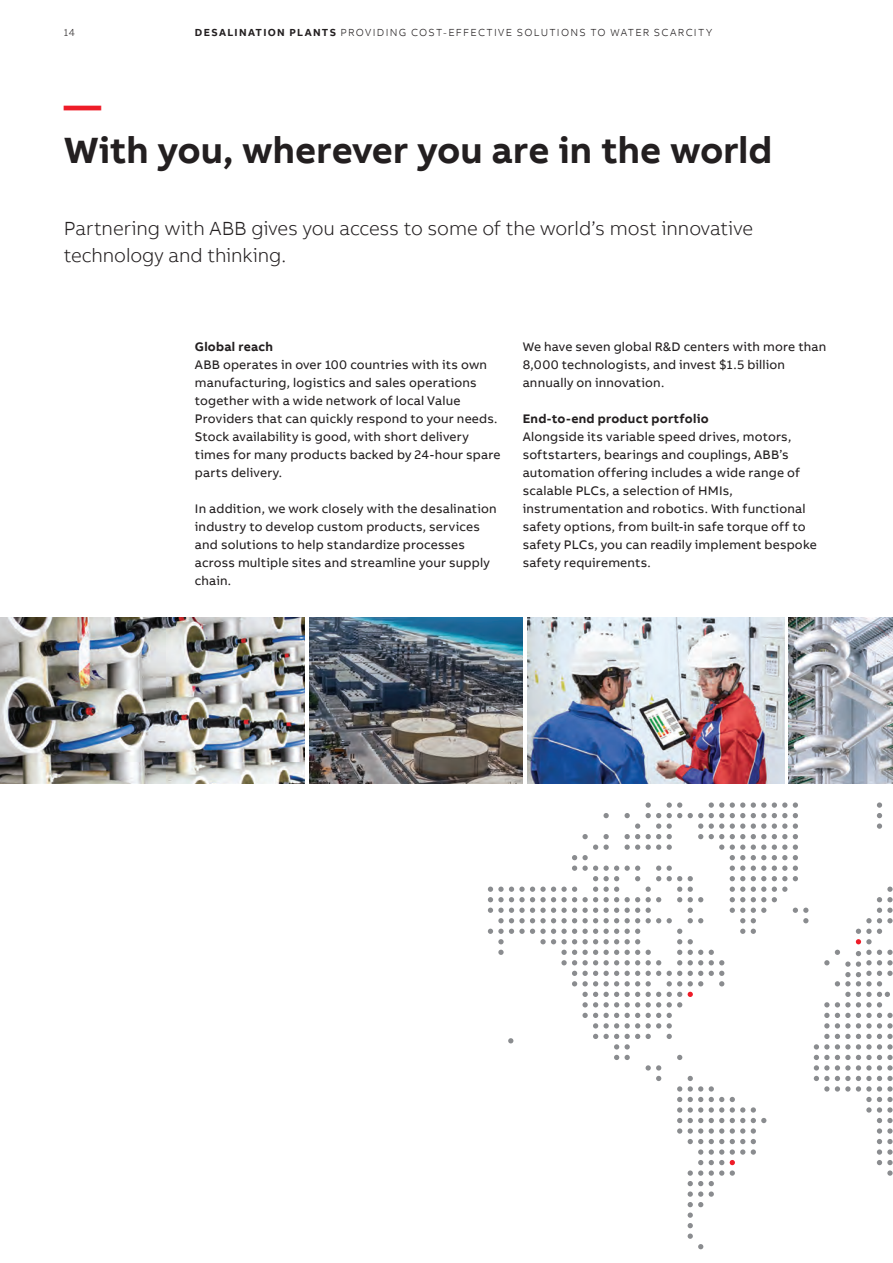
<style>
.page{position:relative;width:893px;height:1263px;background:#fff}
.page>*{position:absolute;margin:0;border:0;box-sizing:border-box;transform-origin:0 0}
.t1{font:700 37.5px "AB Bvoice";color:#231f20}
.t2{font:700 37.5px "AB Bvoice";color:#ee1c28}
.t3{font:300 19.5px/27px "AB Bvoice";letter-spacing:-.005em;color:#231f20}
.t4{font:12.75px/18px "AB Bvoice";letter-spacing:.015em;color:#231f20}
.t5{font:700 12.75px "AB Bvoice";letter-spacing:.02em;color:#231f20}
.t6{font:300 10.5px "AB Bvoice";letter-spacing:.12em;color:#231f20}
.s1{font-weight:700}
</style>
<div class="page">
<img style="left:789px;top:618px;width:104px;height:166px">
<svg style="left:877px;top:802px;width:5px;height:27px"></svg>
<svg style="left:688px;top:813px;width:15px;height:26px"></svg>
<svg style="left:646px;top:802px;width:15px;height:48px"></svg>
<svg style="left:667px;top:802px;width:15px;height:48px"></svg>
<svg style="left:709px;top:802px;width:15px;height:48px"></svg>
<svg style="left:793px;top:802px;width:5px;height:79px"></svg>
<svg style="left:667px;top:865px;width:15px;height:37px"></svg>
<svg style="left:772px;top:802px;width:15px;height:100px"></svg>
<svg style="left:488px;top:813px;width:152px;height:110px"></svg>
<svg style="left:646px;top:865px;width:15px;height:58px"></svg>
<svg style="left:667px;top:918px;width:5px;height:5px"></svg>
<svg style="left:688px;top:876px;width:15px;height:47px"></svg>
<svg style="left:730px;top:802px;width:15px;height:121px"></svg>
<svg style="left:751px;top:802px;width:15px;height:121px"></svg>
<svg style="left:793px;top:907px;width:15px;height:16px"></svg>
<svg style="left:866px;top:886px;width:27px;height:37px"></svg>
<svg style="left:740px;top:929px;width:5px;height:5px"></svg>
<svg style="left:751px;top:929px;width:5px;height:5px"></svg>
<svg style="left:488px;top:929px;width:152px;height:15px"></svg>
<svg style="left:677px;top:929px;width:5px;height:15px"></svg>
<svg style="left:688px;top:939px;width:5px;height:5px"></svg>
<svg style="left:856px;top:929px;width:26px;height:15px"></svg>
<svg style="left:498px;top:950px;width:6px;height:5px"></svg>
<svg style="left:561px;top:950px;width:79px;height:15px"></svg>
<svg style="left:646px;top:950px;width:15px;height:15px"></svg>
<svg style="left:677px;top:950px;width:5px;height:15px"></svg>
<svg style="left:688px;top:950px;width:15px;height:15px"></svg>
<svg style="left:709px;top:950px;width:15px;height:15px"></svg>
<svg style="left:824px;top:960px;width:5px;height:5px"></svg>
<svg style="left:508px;top:1038px;width:5px;height:5px"></svg>
<svg style="left:572px;top:971px;width:68px;height:15px"></svg>
<svg style="left:646px;top:971px;width:15px;height:15px"></svg>
<svg style="left:667px;top:971px;width:15px;height:15px"></svg>
<svg style="left:688px;top:971px;width:15px;height:15px"></svg>
<svg style="left:709px;top:971px;width:15px;height:15px"></svg>
<svg style="left:835px;top:950px;width:58px;height:36px"></svg>
<svg style="left:688px;top:992px;width:5px;height:5px"></svg>
<svg style="left:582px;top:992px;width:58px;height:15px"></svg>
<svg style="left:646px;top:992px;width:15px;height:15px"></svg>
<svg style="left:667px;top:992px;width:15px;height:15px"></svg>
<svg style="left:824px;top:1002px;width:5px;height:5px"></svg>
<svg style="left:582px;top:1013px;width:58px;height:15px"></svg>
<svg style="left:646px;top:1013px;width:15px;height:15px"></svg>
<svg style="left:667px;top:1013px;width:5px;height:15px"></svg>
<svg style="left:824px;top:1013px;width:5px;height:15px"></svg>
<svg style="left:835px;top:992px;width:55px;height:15px"></svg>
<svg style="left:646px;top:1034px;width:5px;height:5px"></svg>
<svg style="left:667px;top:1034px;width:5px;height:5px"></svg>
<svg style="left:835px;top:1013px;width:58px;height:15px"></svg>
<svg style="left:593px;top:1034px;width:47px;height:15px"></svg>
<svg style="left:814px;top:1034px;width:15px;height:15px"></svg>
<svg style="left:835px;top:1034px;width:58px;height:15px"></svg>
<svg style="left:614px;top:1055px;width:16px;height:5px"></svg>
<svg style="left:677px;top:1055px;width:5px;height:5px"></svg>
<svg style="left:646px;top:1065px;width:15px;height:5px"></svg>
<svg style="left:814px;top:1055px;width:15px;height:15px"></svg>
<svg style="left:835px;top:1055px;width:58px;height:15px"></svg>
<svg style="left:656px;top:1076px;width:5px;height:5px"></svg>
<svg style="left:677px;top:1086px;width:5px;height:5px"></svg>
<svg style="left:688px;top:1076px;width:15px;height:15px"></svg>
<svg style="left:709px;top:1086px;width:5px;height:5px"></svg>
<svg style="left:814px;top:1076px;width:15px;height:15px"></svg>
<svg style="left:835px;top:1076px;width:58px;height:15px"></svg>
<svg style="left:677px;top:1097px;width:5px;height:15px"></svg>
<svg style="left:688px;top:1097px;width:15px;height:15px"></svg>
<svg style="left:709px;top:1097px;width:15px;height:15px"></svg>
<svg style="left:730px;top:1097px;width:15px;height:15px"></svg>
<svg style="left:751px;top:1107px;width:5px;height:5px"></svg>
<svg style="left:677px;top:1118px;width:5px;height:16px"></svg>
<svg style="left:751px;top:1118px;width:15px;height:37px"></svg>
<svg style="left:730px;top:1118px;width:15px;height:58px"></svg>
<svg style="left:877px;top:1118px;width:16px;height:58px"></svg>
<svg style="left:709px;top:1118px;width:15px;height:79px"></svg>
<svg style="left:688px;top:1118px;width:15px;height:131px"></svg>
<svg style="left:866px;top:1097px;width:27px;height:15px"></svg>
<img style="left:527px;top:618px;width:258px;height:166px">
<img style="left:310px;top:618px;width:213px;height:166px">
<img style="left:0;top:618px;width:305px;height:166px">
<p class="t6" style="left:64px;top:26px;width:13px">14</p>
<p class="t6" style="left:195px;top:26px;width:519px"><span class="s1">DESALINATION PLANTS</span> PROVIDING COST-EFFECTIVE SOLUTIONS TO WATER SCARCITY</p>
<h1 class="t2" style="left:64px;top:81px;width:39px">—</h1>
<h1 class="t1" style="left:64px;top:126px;width:710px">With you, wherever you are in the world</h1>
<h2 class="t3" style="left:64px;top:215px;width:691px">Partnering with ABB gives you access to some of the world’s most innovative technology and thinking.</h2>
<p class="t5" style="left:195px;top:338px;width:80px">Global reach</p>
<p class="t4" style="left:195px;top:356px;width:307px">ABB operates in over 100 countries with its own manufacturing, logistics and sales operations together with a wide network of local Value Providers that can quickly respond to your needs.<br>Stock availability is good, with short delivery times for many products backed by 24-hour spare parts delivery.</p>
<p class="t4" style="left:195px;top:500px;width:303px">In addition, we work closely with the desalination industry to develop custom products, services and solutions to help standardize processes across multiple sites and streamline your supply chain.</p>
<p class="t4" style="left:523px;top:338px;width:305px">We have seven global R&amp;D centers with more than<br>8,000 technologists, and invest $1.5 billion annually on innovation.</p>
<p class="t5" style="left:523px;top:410px;width:187px">End-to-end product portfolio</p>
<p class="t4" style="left:523px;top:428px;width:296px">Alongside its variable speed drives, motors, softstarters, bearings and couplings, ABB’s automation offering includes a wide range of scalable PLCs, a selection of HMIs, instrumentation and robotics. With functional safety options, from built-in safe torque off to safety PLCs, you can readily implement bespoke safety requirements.</p>
</div>
